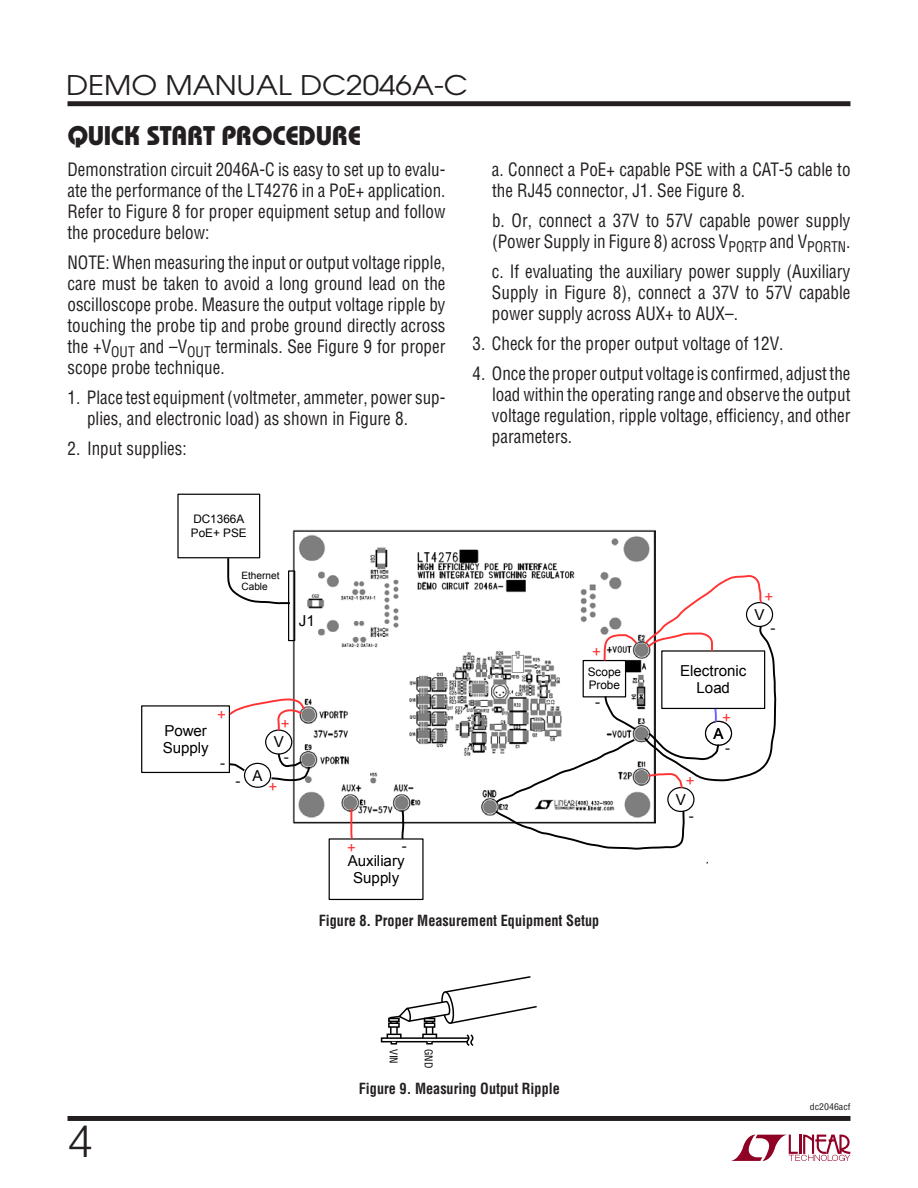
<style>
.page{position:relative;width:918px;height:1188px;background:#fff}
.page>*{position:absolute;margin:0;border:0;box-sizing:border-box;transform-origin:0 0}
.t1{font:300 45px "Helvetica";color:#231f20}
.t2{font:27px "Avant Garde";color:#231f20;scale:1.1 1}
.t3{font:27px "Linear Bauhaus";letter-spacing:-.02em;color:#231f20}
.t4{font:18px/21px "Linear Helv Cond";color:#231f20;text-align:justify;scale:.95 1}
.t5{font:15.15px/17px "Arial";color:#000;text-align:center}
.t6{font:15.15px "Arial";color:#f33}
.t7{font:700 15px "Linear Helv Cond";color:#231f20;scale:.95 1}
.t8{font:11.7px/13.4px "Arial";color:#000}
.t9{font:10.5px "Linear Helv Cond";color:#000}
.t10{font:10.05px/11.2px "Arial";color:#000}
.t11{font:9px "Linear Helv Cond";color:#231f20;scale:1.1 1}
</style>
<div class="page">
<svg style="left:731px;top:1135px;width:119px;height:26px"></svg>
<div style="left:68px;top:101px;width:782px;height:5px;background:#231f20"></div>
<div style="left:68px;top:1116px;width:782px;height:5px;background:#231f20"></div>
<img style="left:293px;top:529px;width:362px;height:295px">
<svg style="left:328px;top:807px;width:96px;height:94px"></svg>
<svg style="left:177px;top:493px;width:119px;height:149px"></svg>
<svg style="left:141px;top:697px;width:170px;height:91px"></svg>
<svg style="left:493px;top:573px;width:284px;height:277px"></svg>
<svg style="left:380px;top:976px;width:157px;height:70px"></svg>
<h2 class="t2" style="left:66px;top:69px;width:367px">DEMO MANUAL DC2046A-C</h2>
<h2 class="t3" style="left:68px;top:119px;width:295px">QUICK START PROCEDURE</h2>
<p class="t4" style="left:68px;top:159px;width:399px">Demonstration circuit 2046A-C is easy to set up to evalu&shy;ate the performance of the LT4276 in a PoE+ application.<br>Refer to Figure 8 for proper equipment setup and follow the procedure below:</p>
<p class="t4" style="left:67px;top:252px;width:399px">NOTE: When measuring the input or output voltage ripple, care must be taken to avoid a long ground lead on the oscilloscope probe. Measure the output voltage ripple by touching the probe tip and probe ground directly across the +V<sub>OUT</sub> and –V<sub>OUT</sub> terminals. See Figure 9 for proper scope probe technique.</p>
<p class="t4" style="left:87px;top:387px;width:379px;text-indent:-20px">1. Place test equipment (voltmeter, ammeter, power sup&shy;plies, and electronic load) as shown in Figure 8.</p>
<p class="t4" style="left:68px;top:438px;width:127px">2. Input supplies:</p>
<p class="t8" style="left:191px;top:514px;width:57px">DC1366A<br>PoE+ PSE</p>
<p class="t10" style="left:241px;top:571px;width:40px">Ethernet<br>Cable</p>
<p class="t5" style="left:299px;top:613px;width:17px">J1</p>
<p class="t4" style="left:492px;top:159px;width:379px">a. Connect a PoE+ capable PSE with a CAT-5 cable to the RJ45 connector, J1. See Figure 8.</p>
<p class="t4" style="left:492px;top:210px;width:379px">b. Or, connect a 37V to 57V capable power supply (Power Supply in Figure 8) across V<sub>PORTP</sub> and V<sub>PORTN</sub>.</p>
<p class="t4" style="left:492px;top:261px;width:379px">c. If evaluating the auxiliary power supply (Auxiliary Supply in Figure 8), connect a 37V to 57V capable power supply across AUX+ to AUX–.</p>
<p class="t4" style="left:472px;top:333px;width:329px">3. Check for the proper output voltage of 12V.</p>
<p class="t4" style="left:492px;top:363px;width:379px;text-indent:-19px">4. Once the proper output voltage is confirmed, adjust the load within the operating range and observe the output voltage regulation, ripple voltage, efficiency, and other parameters.</p>
<p class="t6" style="left:765px;top:591px;width:10px">+</p>
<p class="t5" style="left:754px;top:607px;width:12px">V</p>
<p class="t6" style="left:592px;top:646px;width:10px">+</p>
<p class="t8" style="left:588px;top:666px;width:35px">Scope<br>Probe</p>
<p class="t5" style="left:595px;top:695px;width:7px">-</p>
<p class="t5" style="left:680px;top:664px;width:68px">Electronic<br>Load</p>
<p class="t5" style="left:771px;top:621px;width:7px">-</p>
<h1 class="t1" style="left:68px;top:1113px;width:27px">4</h1>
<p class="t5" style="left:163px;top:724px;width:48px;text-align:left">Power<br>Supply</p>
<p class="t6" style="left:217px;top:709px;width:10px">+</p>
<p class="t6" style="left:722px;top:712px;width:10px">+</p>
<p class="t5" style="left:725px;top:740px;width:7px">-</p>
<p class="t6" style="left:269px;top:781px;width:10px">+</p>
<p class="t6" style="left:281px;top:718px;width:10px">+</p>
<p class="t5" style="left:284px;top:749px;width:7px">-</p>
<p class="t5" style="left:713px;top:726px;width:12px">A</p>
<p class="t5" style="left:274px;top:735px;width:12px">V</p>
<p class="t5" style="left:220px;top:756px;width:7px">-</p>
<p class="t5" style="left:253px;top:768px;width:12px">A</p>
<p class="t6" style="left:686px;top:775px;width:10px">+</p>
<p class="t5" style="left:235px;top:774px;width:7px">-</p>
<p class="t5" style="left:676px;top:792px;width:12px">V</p>
<p class="t5" style="left:689px;top:808px;width:7px">-</p>
<p class="t6" style="left:347px;top:842px;width:10px">+</p>
<p class="t5" style="left:402px;top:838px;width:7px">-</p>
<p class="t5" style="left:348px;top:854px;width:58px">Auxiliary<br>Supply</p>
<p class="t7" style="left:319px;top:911px;width:297px">Figure 8. Proper Measurement Equipment Setup</p>
<p class="t9" style="left:400px;top:1049px;width:17px;rotate:90deg">VIN</p>
<p class="t9" style="left:435px;top:1049px;width:21px;rotate:90deg">GND</p>
<p class="t7" style="left:359px;top:1079px;width:213px">Figure 9. Measuring Output Ripple</p>
<p class="t11" style="left:810px;top:1102px;width:38px">dc2046acf</p>
</div>
